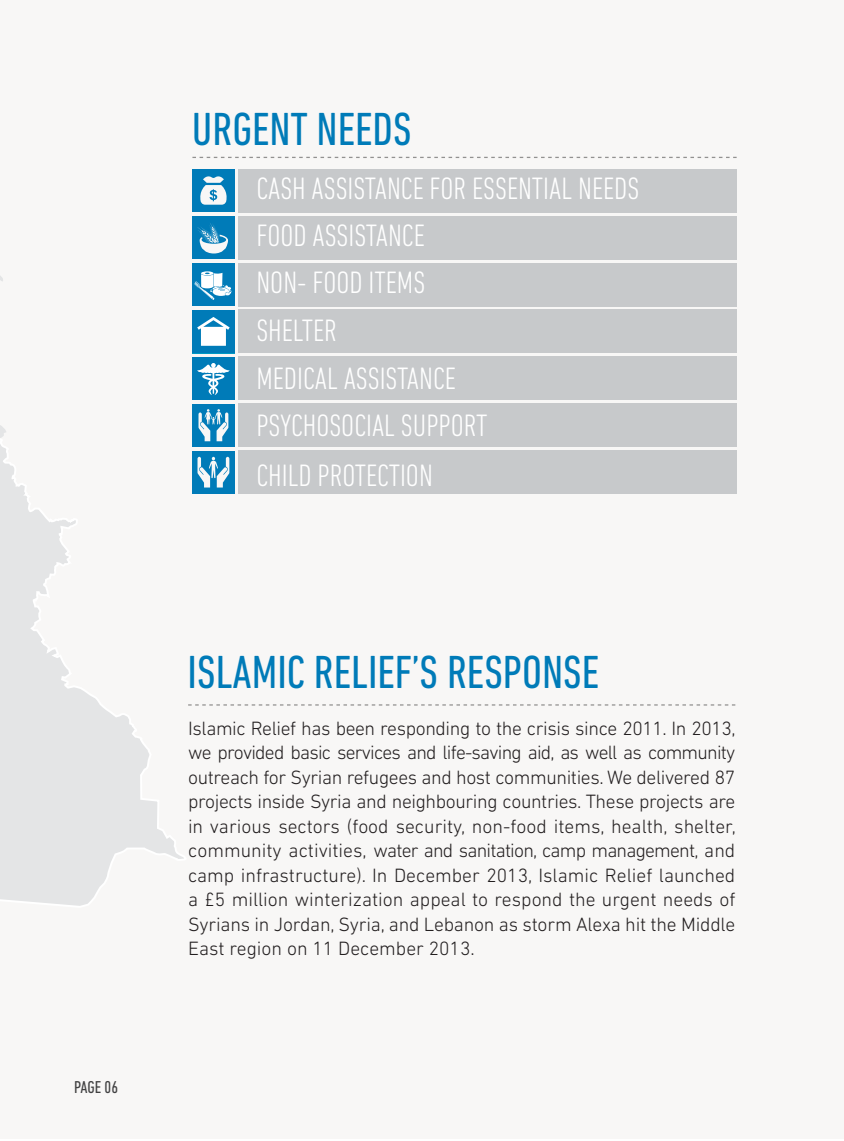
<style>
.page{position:relative;width:844px;height:1141px;background:#fff}
.page>*{position:absolute;margin:0;border:0;box-sizing:border-box;transform-origin:0 0}
.t1{font:condensed 47.25px "DIN Next LT Pro";color:#007bb8}
.t2{font:300 condensed 31.5px/47.8px "DIN Next LT Pro";color:#fff}
.t3{font:300 19.6px/24.5px "DIN Next LT Pro";letter-spacing:-.01em;color:#231f20;text-align:justify}
.t4{font:condensed 17.5px "DIN Next LT Pro";color:#414142}
</style>
<div class="page">
<div style="left:0;top:0;width:843px;height:1139px;background:#f8f7f6"></div>
<svg style="left:0;top:464px;width:183px;height:442px"></svg>
<svg style="left:188px;top:704px;width:547px;height:2px"></svg>
<svg style="left:0;top:276px;width:7px;height:243px"></svg>
<svg style="left:192px;top:157px;width:544px;height:1px"></svg>
<div style="left:238px;top:169px;width:498px;height:43px;background:#c7c9cb"></div>
<div style="left:238px;top:451px;width:498px;height:43px;background:#c7c9cb"></div>
<div style="left:238px;top:357px;width:498px;height:43px;background:#c7c9cb"></div>
<div style="left:238px;top:263px;width:498px;height:43px;background:#c7c9cb"></div>
<div style="left:238px;top:404px;width:498px;height:43px;background:#c7c9cb"></div>
<div style="left:238px;top:310px;width:498px;height:43px;background:#c7c9cb"></div>
<div style="left:238px;top:216px;width:498px;height:43px;background:#c7c9cb"></div>
<div style="left:192px;top:169px;width:43px;height:43px;background:#007bb8"></div>
<svg style="left:200px;top:176px;width:27px;height:29px"></svg>
<div style="left:192px;top:216px;width:43px;height:43px;background:#007bb8"></div>
<svg style="left:197px;top:223px;width:31px;height:30px"></svg>
<div style="left:192px;top:263px;width:43px;height:43px;background:#007bb8"></div>
<svg style="left:194px;top:271px;width:38px;height:29px"></svg>
<div style="left:192px;top:404px;width:43px;height:43px;background:#007bb8"></div>
<svg style="left:198px;top:409px;width:30px;height:32px"></svg>
<div style="left:192px;top:451px;width:43px;height:43px;background:#007bb8"></div>
<svg style="left:197px;top:457px;width:32px;height:31px"></svg>
<div style="left:192px;top:357px;width:43px;height:43px;background:#007bb8"></div>
<svg style="left:197px;top:363px;width:32px;height:32px"></svg>
<div style="left:192px;top:311px;width:43px;height:43px;background:#009ac4"></div>
<div style="left:192px;top:310px;width:43px;height:43px;background:#007bb8"></div>
<svg style="left:197px;top:317px;width:33px;height:29px"></svg>
<p class="t4" style="left:74px;top:1077px;width:45px">PAGE 06</p>
<h1 class="t1" style="left:192px;top:103px;width:218px">URGENT NEEDS</h1>
<h2 class="t2" style="left:256px;top:164px;width:384px">CASH ASSISTANCE FOR ESSENTIAL NEEDS<br>FOOD ASSISTANCE<br>NON- FOOD ITEMS<br>SHELTER<br>MEDICAL ASSISTANCE<br>PSYCHOSOCIAL SUPPORT<br>CHILD PROTECTION</h2>
<h1 class="t1" style="left:187px;top:645px;width:393px">ISLAMIC RELIEF’S RESPONSE</h1>
<p class="t3" style="left:188px;top:715px;width:549px">Islamic Relief has been responding to the crisis since 2011. In 2013, we provided basic services and life-saving aid, as well as community outreach for Syrian refugees and host communities. We delivered 87 projects inside Syria and neighbouring countries. These projects are in various sectors (food security, non-food items, health, shelter, community activities, water and sanitation, camp management, and camp infrastructure). In December 2013, Islamic Relief launched a £5 million winterization appeal to respond the urgent needs of Syrians in Jordan, Syria, and Lebanon as storm Alexa hit the Middle East region on 11 December 2013.</p>
</div>
